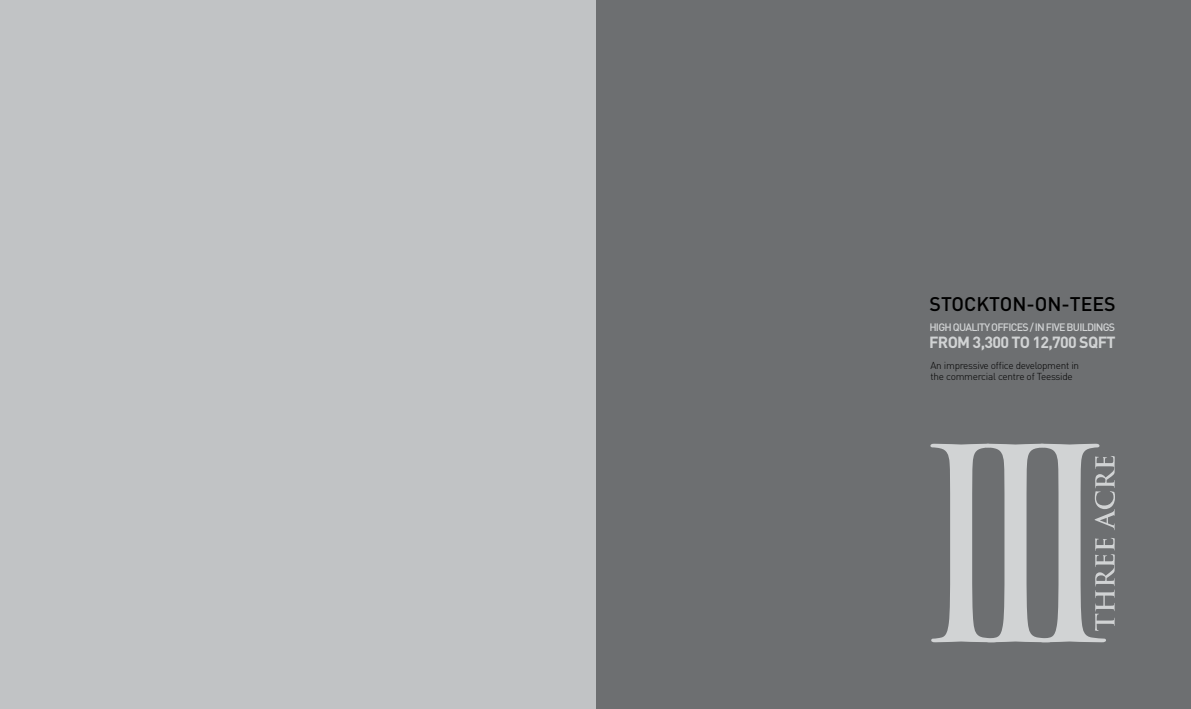
<style>
.page{position:relative;width:1191px;height:709px;background:#fff}
.page>*{position:absolute;margin:0;border:0;box-sizing:border-box;transform-origin:0 0}
.t1{font:500 19.5px "DIN";color:#000}
.t2{font:700 16px "DIN";letter-spacing:-.04em;color:#d1d3d4}
.t3{font:500 10.6px "DIN";letter-spacing:-.07em;color:#d1d3d4}
.t4{font:300 10px/11px "DIN";letter-spacing:-.025em;color:#000}
</style>
<div class="page">
<div style="left:595px;top:0;width:596px;height:709px;background:#6d6f71"></div>
<svg style="left:930px;top:444px;width:185px;height:198px"></svg>
<div style="left:0;top:0;width:595px;height:709px;background:#c1c3c5"></div>
<h1 class="t1" style="left:929px;top:291px;width:188px">STOCKTON-ON-TEES</h1>
<p class="t3" style="left:929px;top:320px;width:187px">HIGH QUALITY OFFICES / IN FIVE BUILDINGS</p>
<h2 class="t2" style="left:929px;top:331px;width:188px">FROM 3,300 TO 12,700 SQFT</h2>
<p class="t4" style="left:930px;top:360px;width:150px">An impressive office development in the commercial centre of Teesside</p>
</div>
